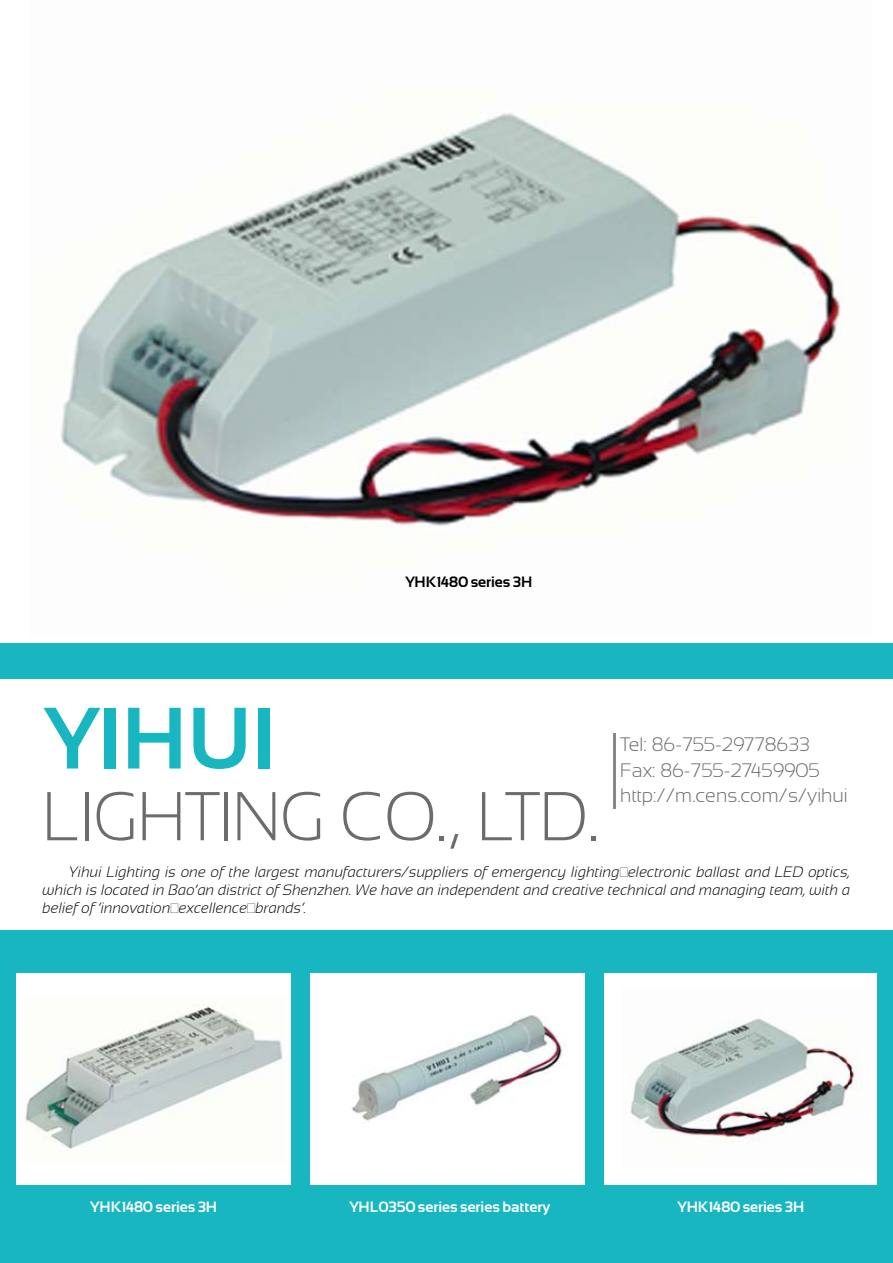
<style>
.page{position:relative;width:893px;height:1263px;background:#fff}
.page>*{position:absolute;margin:0;border:0;box-sizing:border-box;transform-origin:0 0}
.t1{font:700 87px "Sansation";color:#17b6c0}
.t2{font:300 69px "Sansation";color:#6d6c6c;scale:.95 1}
.t3{font:300 19.5px/25.5px "Sansation";color:#6d6c6c}
.t4{font:italic 300 15px/18px "Sansation";color:#000;text-align:justify}
.t5{font:700 15px "Sansation";color:#fff}
.t6{font:700 15px "Sansation";color:#000}
</style>
<div class="page">
<img style="left:60px;top:113px;width:782px;height:413px">
<div style="left:0;top:643px;width:893px;height:620px;background:#17b6c0"></div>
<div style="left:0;top:679px;width:893px;height:251px;background:#fff"></div>
<div style="left:17px;top:973px;width:274px;height:212px;background:#fff"></div>
<div style="left:310px;top:973px;width:274px;height:212px;background:#fff"></div>
<div style="left:604px;top:973px;width:272px;height:212px;background:#fff"></div>
<hr style="left:613px;top:733px;width:2px;height:76px;background:#86888a">
<img style="left:25px;top:1004px;width:258px;height:145px">
<img style="left:351px;top:1015px;width:215px;height:106px">
<img style="left:630px;top:1018px;width:226px;height:124px">
<p class="t6" style="left:405px;top:573px;width:129px">YHK1480 series 3H</p>
<h1 class="t1" style="left:43px;top:690px;width:235px">YIHUI</h1>
<h2 class="t2" style="left:43px;top:778px;width:587px">LIGHTING CO., LTD.</h2>
<h3 class="t3" style="left:620px;top:732px;width:229px">Tel: 86-755-29778633<br>Fax: 86-755-27459905 http://m.cens.com/s/yihui</h3>
<p class="t4" style="left:43px;top:863px;width:809px;text-indent:26px">Yihui Lighting is one of the largest manufacturers/suppliers of emergency lighting、electronic ballast and LED optics, which is located in Bao’an district of Shenzhen. We have an independent and creative technical and managing team, with a belief of ‘innovation、excellence、brands’.</p>
<p class="t5" style="left:90px;top:1199px;width:129px">YHK1480 series 3H</p>
<p class="t5" style="left:349px;top:1199px;width:203px">YHL0350 series series battery</p>
<p class="t5" style="left:677px;top:1199px;width:129px">YHK1480 series 3H</p>
</div>
